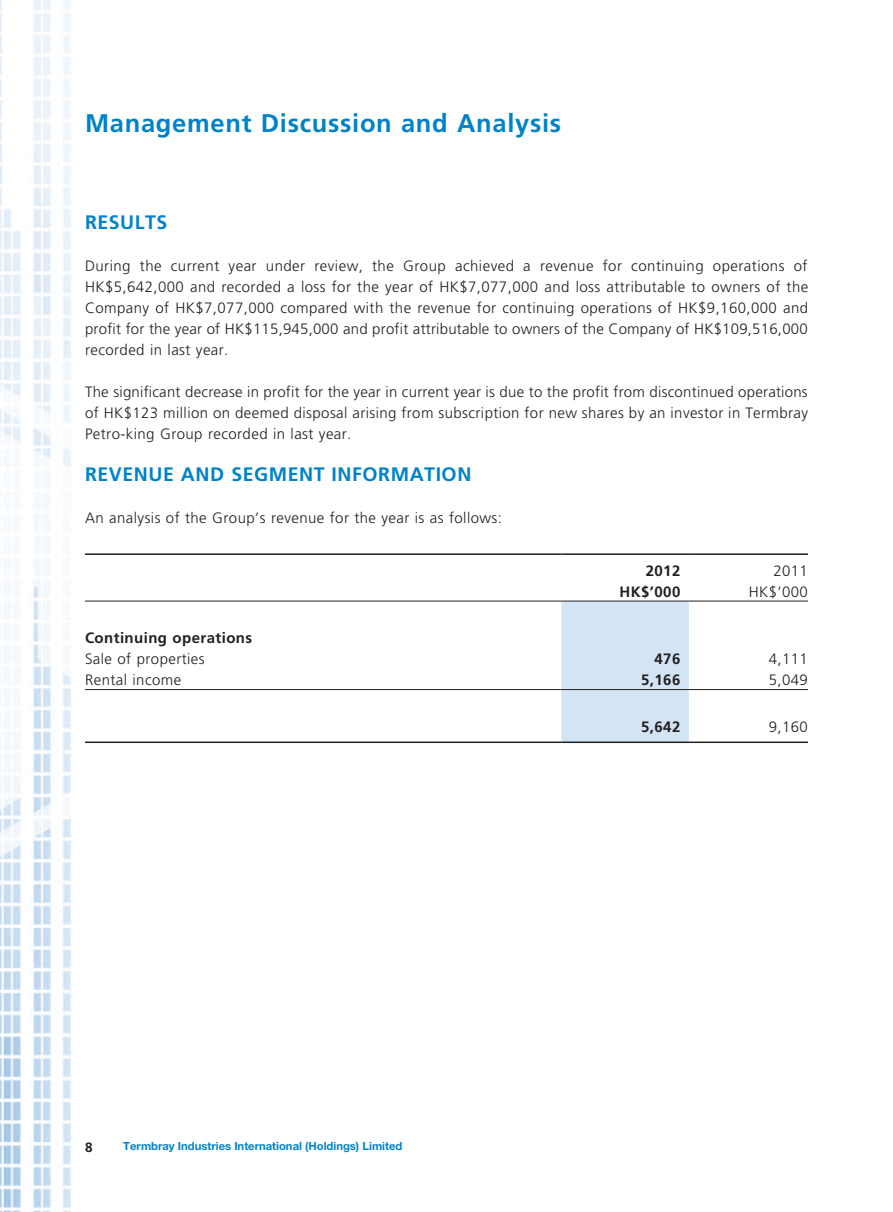
<style>
.page{position:relative;width:893px;height:1212px;background:#fff}
.page>*{position:absolute;margin:0;border:0;box-sizing:border-box;transform-origin:0 0}
.t1{font:700 25.5px "Frutiger LT Std";letter-spacing:.03em;color:#0082c8}
.t2{font:700 19.5px "Frutiger LT Std";letter-spacing:.03em;color:#0082c8}
.t3{font:300 15px/21px "Frutiger LT Std";letter-spacing:.03em;color:#231f20;text-align:justify}
.t4{font:700 15px "Frutiger LT Std";letter-spacing:.03em;color:#231f20}
.t5{font:700 13.5px "Frutiger LT Std";color:#231f20}
.t6{font:700 11.25px "Helvetica Neue LT Std";color:#0082c8}
</style>
<div class="page">
<img style="left:0;top:0;width:808px;height:1212px">
<div style="left:120px;top:1138px;width:698px;height:26px;background:#fff"></div>
<div style="left:561px;top:602px;width:128px;height:139px;background:#d3e4f4"></div>
<hr style="left:85px;top:553px;width:476px;height:2px;background:#231f20">
<hr style="left:561px;top:553px;width:128px;height:2px;background:#231f20">
<hr style="left:689px;top:553px;width:119px;height:2px;background:#231f20">
<hr style="left:85px;top:601px;width:476px;height:1px;background:#231f20">
<hr style="left:561px;top:601px;width:128px;height:1px;background:#231f20">
<hr style="left:689px;top:601px;width:119px;height:1px;background:#231f20">
<hr style="left:85px;top:689px;width:476px;height:1px;background:#231f20">
<hr style="left:561px;top:689px;width:128px;height:1px;background:#231f20">
<hr style="left:689px;top:689px;width:119px;height:1px;background:#231f20">
<hr style="left:85px;top:741px;width:476px;height:2px;background:#231f20">
<hr style="left:561px;top:741px;width:128px;height:2px;background:#231f20">
<hr style="left:689px;top:741px;width:119px;height:2px;background:#231f20">
<h1 class="t1" style="left:85px;top:108px;width:478px">Management Discussion and Analysis</h1>
<h2 class="t2" style="left:85px;top:211px;width:84px">RESULTS</h2>
<p class="t3" style="left:85px;top:255px;width:725px">During the current year under review, the Group achieved a revenue for continuing operations of HK$5,642,000 and recorded a loss for the year of HK$7,077,000 and loss attributable to owners of the Company of HK$7,077,000 compared with the revenue for continuing operations of HK$9,160,000 and profit for the year of HK$115,945,000 and profit attributable to owners of the Company of HK$109,516,000 recorded in last year.</p>
<p class="t3" style="left:85px;top:381px;width:725px">The significant decrease in profit for the year in current year is due to the profit from discontinued operations of HK$123 million on deemed disposal arising from subscription for new shares by an investor in Termbray Petro-king Group recorded in last year.</p>
<h2 class="t2" style="left:85px;top:463px;width:388px">REVENUE AND SEGMENT INFORMATION</h2>
<p class="t3" style="left:85px;top:507px;width:418px">An analysis of the Group’s revenue for the year is as follows:</p>
<p class="t4" style="left:646px;top:562px;width:36px">2012</p>
<p class="t3" style="left:773px;top:560px;width:36px">2011</p>
<p class="t4" style="left:619px;top:583px;width:62px">HK$’000</p>
<p class="t3" style="left:749px;top:581px;width:61px">HK$’000</p>
<p class="t4" style="left:85px;top:629px;width:169px">Continuing operations</p>
<p class="t3" style="left:85px;top:649px;width:121px">Sale of properties</p>
<p class="t4" style="left:654px;top:650px;width:27px">476</p>
<p class="t3" style="left:769px;top:649px;width:41px">4,111</p>
<p class="t3" style="left:85px;top:670px;width:98px">Rental income</p>
<p class="t4" style="left:641px;top:671px;width:41px">5,166</p>
<p class="t3" style="left:769px;top:670px;width:41px">5,049</p>
<p class="t4" style="left:641px;top:718px;width:41px">5,642</p>
<p class="t3" style="left:769px;top:716px;width:41px">9,160</p>
<p class="t5" style="left:85px;top:1140px;width:9px">8</p>
<p class="t6" style="left:123px;top:1139px;width:281px">Termbray Industries International (Holdings) Limited</p>
</div>
